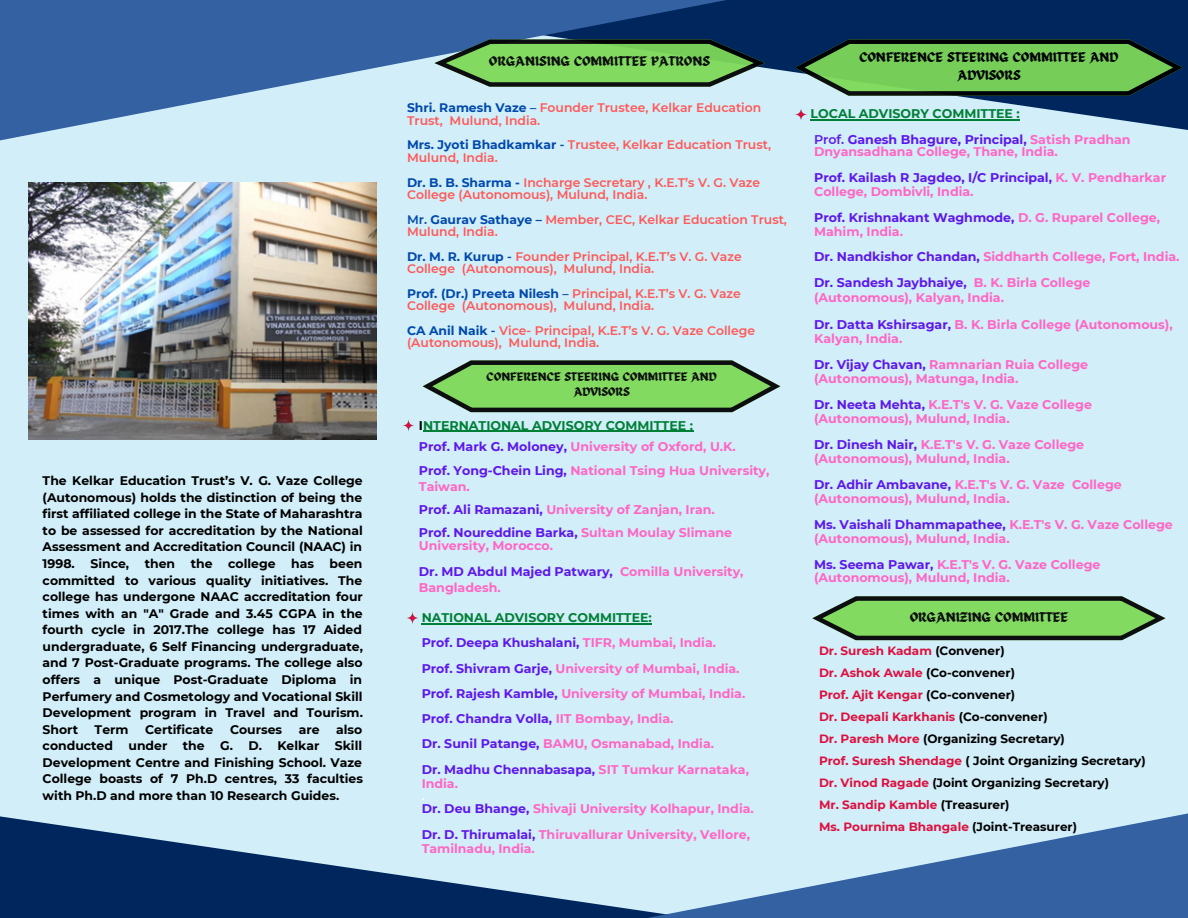
<style>
.page{position:relative;width:1188px;height:918px;background:#d2eef8}
.page>*{position:absolute;margin:0;border:0;box-sizing:border-box;transform-origin:0 0}
.t1{font:13.5px/18px "ED Celandine";color:#010101;text-align:center}
.t2{font:700 12.6px/26.2px "Montserrat";color:#ff66c4}
.t3{font:700 12.6px/21px "Montserrat";color:#008037}
.t4{font:700 12.6px/25.2px "Montserrat";color:#5e17eb}
.t5{font:700 12.45px/16.5px "Montserrat";color:#000;text-align:justify}
.t6{font:600 12.3px/12.3px "Montserrat";color:#ff5757}
.t7{font:700 12px/22px "Montserrat";color:#010101}
.t8{font:12px/15.8px "ED Celandine";color:#010101;text-align:center}
.s1{font-weight:700;color:#004aad}
.s2{color:#004aad}
.s3{color:#000}
.s4{color:#5e17eb}
.s5{color:#ff66c4}
.s6{color:#008037}
.s7{font-weight:600;color:#fff}
.s8{font-weight:600}
.s9{color:#de0f3f}
</style>
<div class="page">
<svg style="left:903px;top:0;width:285px;height:130px;fill:#00275d"></svg>
<svg style="left:0;top:816px;width:284px;height:102px;fill:#00275d"></svg>
<svg style="left:0;top:0;width:903px;height:141px;fill:#3361a1"></svg>
<svg style="left:284px;top:813px;width:904px;height:105px"></svg>
<svg style="left:795px;top:39px;width:388px;height:57px;background:#5a9c50"></svg>
<hr style="left:811px;top:119px;width:209px;height:1px;background:#008037">
<svg style="left:795px;top:108px;width:12px;height:12px"></svg>
<svg style="left:812px;top:596px;width:354px;height:44px;background:#75b363"></svg>
<svg style="left:434px;top:39px;width:331px;height:48px;background:#69a760"></svg>
<svg style="left:423px;top:360px;width:357px;height:52px;background:#79b967"></svg>
<hr style="left:422px;top:623px;width:230px;height:1px;background:#008037">
<svg style="left:407px;top:612px;width:11px;height:12px"></svg>
<hr style="left:423px;top:431px;width:270px;height:1px;background:#008037">
<svg style="left:403px;top:420px;width:11px;height:11px"></svg>
<img style="left:28px;top:183px;width:349px;height:256px">
<p class="t5" style="left:43px;top:472px;width:322px">The Kelkar Education Trust’s V. G. Vaze College (Autonomous) holds the distinction of being the first affiliated college in the State of Maharashtra to be assessed for accreditation by the National Assessment and Accreditation Council (NAAC) in 1998.</p>
<p class="t5" style="left:90px;top:555px;width:40px">Since,</p>
<p class="t5" style="left:145px;top:555px;width:32px">then</p>
<p class="t5" style="left:191px;top:555px;width:23px">the</p>
<p class="t5" style="left:228px;top:555px;width:49px">college</p>
<p class="t5" style="left:291px;top:555px;width:24px">has</p>
<p class="t5" style="left:43px;top:555px;width:322px;text-indent:287px">been committed to various quality initiatives. The college has undergone NAAC accreditation four times with an "A" Grade and 3.45 CGPA in the fourth cycle in 2017.The college has 17 Aided undergraduate, 6 Self Financing undergraduate, and 7 Post-Graduate programs. The college also offers a unique Post-Graduate Diploma in Perfumery and Cosmetology and Vocational Skill Development program in Travel and Tourism.<br>Short</p>
<p class="t5" style="left:95px;top:721px;width:35px">Term</p>
<p class="t5" style="left:145px;top:721px;width:70px">Certificate</p>
<p class="t5" style="left:230px;top:721px;width:54px">Courses</p>
<p class="t5" style="left:299px;top:721px;width:22px">are</p>
<p class="t5" style="left:43px;top:721px;width:322px;text-indent:294px">also conducted under the G. D. Kelkar Skill Development Centre and Finishing School. Vaze College boasts of 7 Ph.D centres, 33 faculties with Ph.D and more than 10 Research Guides.</p>
<p class="t1" style="left:489px;top:53px;width:222px">ORGANISING COMMITTEE PATRONS</p>
<p class="t6" style="left:407px;top:102px;width:356px"><span class="s1">Shri. Ramesh Vaze</span> <span class="s2">–</span> Founder Trustee, Kelkar Education<br>Trust, Mulund, India.</p>
<p class="t6" style="left:407px;top:139px;width:366px"><span class="s1">Mrs. Jyoti Bhadkamkar</span> <span class="s2">-</span> Trustee, Kelkar Education Trust,<br>Mulund, India.</p>
<p class="t6" style="left:407px;top:176px;width:355px"><span class="s1">Dr. B. B. Sharma -</span> Incharge Secretary , K.E.T’s V. G. Vaze<br>College (Autonomous), Mulund, India.</p>
<p class="t6" style="left:407px;top:213px;width:381px"><span class="s2">Mr.</span> <span class="s1">Gaurav Sathaye –</span> Member, CEC, Kelkar Education Trust,<br>Mulund, India.</p>
<p class="t6" style="left:407px;top:250px;width:336px"><span class="s1">Dr. M. R. Kurup</span> <span class="s2">-</span> Founder Principal, K.E.T’s V. G. Vaze<br>College (Autonomous), Mulund, India.</p>
<p class="t6" style="left:407px;top:287px;width:335px"><span class="s1">Prof. (Dr.) Preeta Nilesh</span> <span class="s2">–</span> Principal, K.E.T’s V. G. Vaze<br>College (Autonomous), Mulund, India.</p>
<p class="t6" style="left:407px;top:324px;width:350px"><span class="s1">CA Anil Naik</span> <span class="s2">-</span> Vice- Principal, K.E.T’s V. G. Vaze College (Autonomous), Mulund, India.</p>
<p class="t8" style="left:487px;top:369px;width:232px">CONFERENCE STEERING COMMITTEE AND<br>ADVISORS</p>
<p class="t3" style="left:419px;top:415px;width:318px"><span class="s3">I</span>NTERNATIONAL ADVISORY COMMITTEE :<br><span class="s4">Prof. Mark G. Moloney,</span> <span class="s5">University of Oxford, U.K.</span></p>
<p class="t2" style="left:419px;top:462px;width:352px;line-height:15.8px"><span class="s4">Prof. Yong-Chein Ling,</span> National Tsing Hua University,<br>Taiwan.</p>
<p class="t2" style="left:419px;top:498px;width:315px;line-height:23.1px"><span class="s4">Prof. Ali Ramazani,</span> University of Zanjan, Iran.<br><span class="s4">Prof. Noureddine Barka,</span> Sultan Moulay Slimane</p>
<p class="t2" style="left:419px;top:533px;width:326px;line-height:25.2px">University, Morocco.<br><span class="s4">Dr. MD Abdul Majed Patwary,</span> Comilla University,</p>
<p class="t2" style="left:419px;top:575px;width:83px">Bangladesh.</p>
<p class="t2" style="left:422px;top:605px;width:329px;line-height:25.3px"><span class="s6">NATIONAL ADVISORY COMMITTEE:<br></span><span class="s4">Prof. Deepa Khushalani,</span> TIFR, Mumbai, India.<br><span class="s4">Prof. Shivram Garje,</span> University of Mumbai, India.<br><span class="s4">Prof. Rajesh Kamble,</span> University of Mumbai, India.<br><span class="s4">Prof. Chandra Volla,</span> IIT Bombay, India.<br><span class="s4">Dr. Sunil Patange,</span> BAMU, Osmanabad, India.<br><span class="s4">Dr. Madhu Chennabasapa,</span> SIT Tumkur Karnataka,</p>
<p class="t2" style="left:422px;top:770px;width:38px">India.</p>
<p class="t2" style="left:422px;top:789px;width:334px;line-height:12.6px"><span class="s7">.<br></span><span class="s4">Dr. Deu Bhange,</span> Shivaji University Kolhapur, India.</p>
<p class="t2" style="left:422px;top:828px;width:330px;line-height:13.6px"><span class="s4">Dr. D. Thirumalai,</span> Thiruvallurar University, Vellore,<br>Tamilnadu, India.</p>
<p class="t1" style="left:859px;top:49px;width:261px">CONFERENCE STEERING COMMITTEE AND<br>ADVISORS</p>
<p class="t4" style="left:811px;top:101px;width:322px"><span class="s6">LOCAL ADVISORY COMMITTEE :<br></span><span class="s8">Prof.</span> Ganesh Bhagure, Principal, <span class="s5">Satish Pradhan</span></p>
<p class="t2" style="left:814px;top:139px;width:353px">Dnyansadhana College, Thane, India.<br><span class="s4">Prof. Kailash R Jagdeo, I/C Principal,</span> K. V. Pendharkar</p>
<p class="t2" style="left:814px;top:178px;width:347px">College, Dombivli, India.<br><span class="s4">Prof. Krishnakant Waghmode,</span> D. G. Ruparel College,</p>
<p class="t2" style="left:814px;top:219px;width:367px;line-height:25.8px">Mahim, India.<br><span class="s4">Dr. Nandkishor Chandan,</span> Siddharth College, Fort, India.<br><span class="s4">Dr. Sandesh Jaybhaiye,</span> B. K. Birla College</p>
<p class="t2" style="left:814px;top:284px;width:360px;line-height:27.3px">(Autonomous), Kalyan, India.<br><span class="s4">Dr. Datta Kshirsagar,</span> B. K. Birla College (Autonomous),</p>
<p class="t2" style="left:814px;top:325px;width:276px">Kalyan, India.<br><span class="s4">Dr. Vijay Chavan,</span> Ramnarian Ruia College</p>
<p class="t2" style="left:814px;top:365px;width:279px">(Autonomous), Matunga, India.<br><span class="s4">Dr. Neeta Mehta,</span> K.E.T's V. G. Vaze College</p>
<p class="t2" style="left:814px;top:405px;width:272px">(Autonomous), Mulund, India.<br><span class="s4">Dr. Dinesh Nair,</span> K.E.T's V. G. Vaze College</p>
<p class="t2" style="left:814px;top:445px;width:309px">(Autonomous), Mulund, India.<br><span class="s4">Dr. Adhir Ambavane,</span> K.E.T's V. G. Vaze College</p>
<p class="t2" style="left:814px;top:485px;width:360px">(Autonomous), Mulund, India.<br><span class="s4">Ms. Vaishali Dhammapathee,</span> K.E.T's V. G. Vaze College</p>
<p class="t2" style="left:814px;top:525px;width:288px">(Autonomous), Mulund, India.<br><span class="s4">Ms. Seema Pawar,</span> K.E.T's V. G. Vaze College</p>
<p class="t2" style="left:814px;top:565px;width:197px">(Autonomous), Mulund, India.</p>
<p class="t1" style="left:910px;top:609px;width:160px">ORGANIZING COMMITTEE</p>
<p class="t7" style="left:819px;top:640px;width:328px"><span class="s9">Dr. Suresh Kadam</span> (Convener)<br><span class="s9">Dr. Ashok Awale</span> (Co-convener)<br><span class="s9">Prof. Ajit Kengar</span> (Co-convener)<br><span class="s9">Dr. Deepali Karkhanis</span> (Co-convener)<br><span class="s9">Dr. Paresh More</span> (Organizing Secretary)<br><span class="s9">Prof. Suresh Shendage</span> ( Joint Organizing Secretary)<br><span class="s9">Dr. Vinod Ragade</span> (Joint Organizing Secretary)<br><span class="s9">Mr. Sandip Kamble</span> (Treasurer)<br><span class="s9">Ms. Pournima Bhangale</span> (Joint-Treasurer)</p>
</div>
